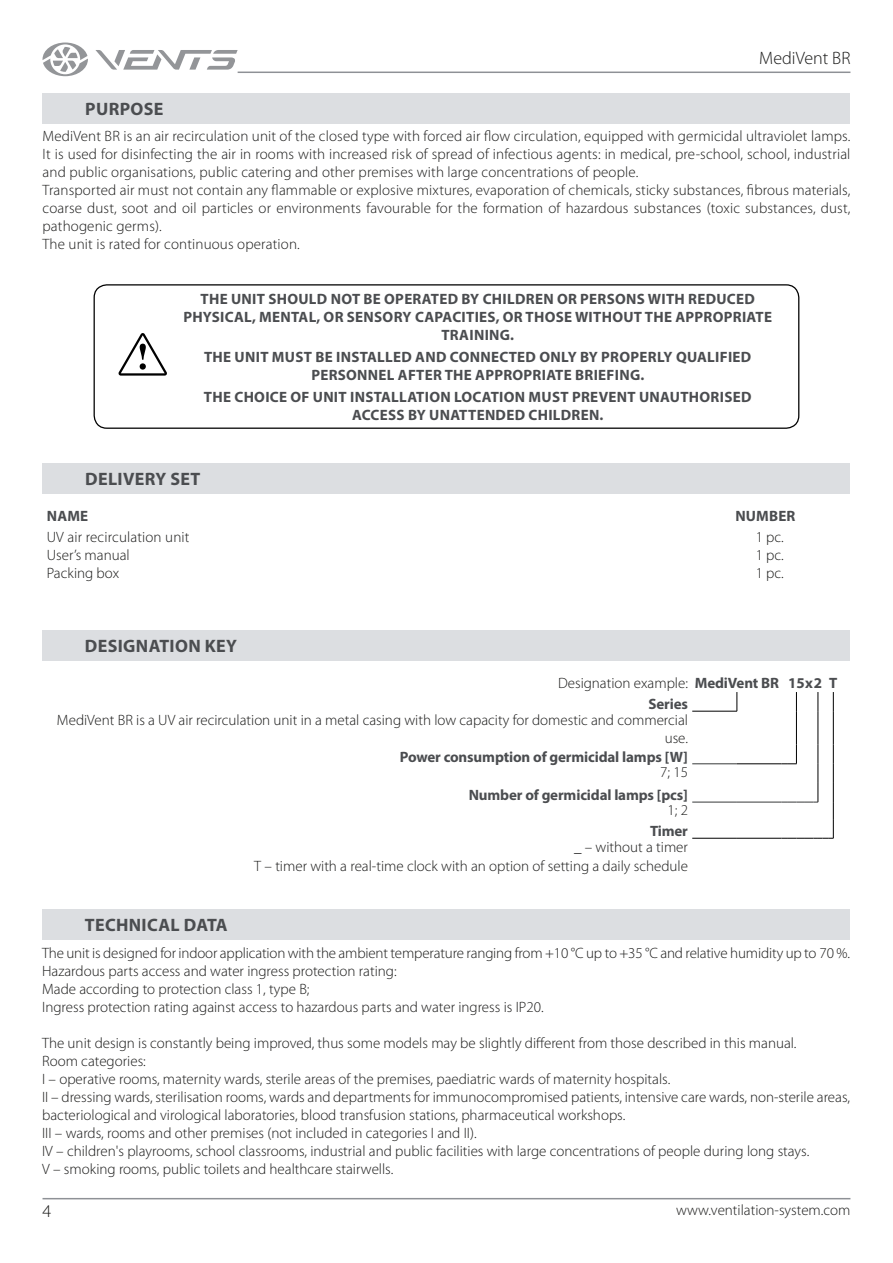
<style>
.page{position:relative;width:893px;height:1263px;background:#fff}
.page>*{position:absolute;margin:0;border:0;box-sizing:border-box;transform-origin:0 0}
.t1{font:700 18px "Myriad Pro";letter-spacing:.02em;color:#4b4d50}
.t2{font:300 18px "Myriad Pro";color:#1a1a19}
.t3{font:300 15px/18px "Myriad Pro";color:#1a1a19}
.t4{font:700 15px/18px "Myriad Pro";letter-spacing:.02em;color:#4b4d50;text-align:center}
.t5{font:700 15px "Myriad Pro";letter-spacing:-.01em;color:#4b4d50}
.s1{font-weight:300;color:#1a1a19}
</style>
<div class="page">
<hr style="left:43px;top:1198px;width:807px;height:1px;background:#8e9196">
<hr style="left:238px;top:72px;width:612px;height:1px;background:#8e9196">
<svg style="left:95px;top:50px;width:143px;height:20px"></svg>
<svg style="left:43px;top:43px;width:45px;height:33px"></svg>
<div style="left:43px;top:93px;width:807px;height:31px;background:#dcdee1"></div>
<div style="left:43px;top:463px;width:807px;height:31px;background:#dcdee1"></div>
<div style="left:42px;top:630px;width:808px;height:30px;background:#dcdee1"></div>
<div style="left:94px;top:284px;width:705px;height:145px;border:1px solid #000;border-radius:13px"></div>
<svg style="left:118px;top:333px;width:49px;height:43px"></svg>
<svg style="left:737px;top:692px;width:1px;height:19px"></svg>
<svg style="left:796px;top:692px;width:1px;height:19px"></svg>
<hr style="left:796px;top:711px;width:1px;height:34px;background:#000">
<hr style="left:692px;top:763px;width:45px;height:1px;background:#37393a">
<hr style="left:692px;top:802px;width:45px;height:1px;background:#37393a">
<hr style="left:737px;top:802px;width:44px;height:1px;background:#37393a">
<hr style="left:737px;top:763px;width:44px;height:1px;background:#000">
<svg style="left:818px;top:692px;width:1px;height:19px"></svg>
<hr style="left:818px;top:711px;width:1px;height:34px;background:#000">
<hr style="left:692px;top:711px;width:45px;height:1px;background:#000">
<svg style="left:833px;top:692px;width:1px;height:19px"></svg>
<hr style="left:833px;top:711px;width:1px;height:34px;background:#000">
<hr style="left:692px;top:838px;width:45px;height:1px;background:#000">
<hr style="left:737px;top:838px;width:44px;height:1px;background:#000">
<svg style="left:781px;top:745px;width:53px;height:94px"></svg>
<div style="left:42px;top:909px;width:808px;height:31px;background:#dcdee1"></div>
<p class="t2" style="left:759px;top:48px;width:93px">MediVent BR</p>
<p class="t1" style="left:85px;top:97px;width:80px">PURPOSE</p>
<p class="t3" style="left:43px;top:128px;width:809px">MediVent BR is an air recirculation unit of the closed type with forced air flow circulation, equipped with germicidal ultraviolet lamps.<br>It is used for disinfecting the air in rooms with increased risk of spread of infectious agents: in medical, pre-school, school, industrial and public organisations, public catering and other premises with large concentrations of people.<br>Transported air must not contain any flammable or explosive mixtures, evaporation of chemicals, sticky substances, fibrous materials, coarse dust, soot and oil particles or environments favourable for the formation of hazardous substances (toxic substances, dust, pathogenic germs).<br>The unit is rated for continuous operation.</p>
<p class="t4" style="left:183px;top:289px;width:590px">THE UNIT SHOULD NOT BE OPERATED BY CHILDREN OR PERSONS WITH REDUCED<br>PHYSICAL, MENTAL, OR SENSORY CAPACITIES, OR THOSE WITHOUT THE APPROPRIATE<br>TRAINING.</p>
<p class="t4" style="left:204px;top:348px;width:549px">THE UNIT MUST BE INSTALLED AND CONNECTED ONLY BY PROPERLY QUALIFIED<br>PERSONNEL AFTER THE APPROPRIATE BRIEFING.</p>
<p class="t4" style="left:204px;top:388px;width:549px">THE CHOICE OF UNIT INSTALLATION LOCATION MUST PREVENT UNAUTHORISED<br>ACCESS BY UNATTENDED CHILDREN.</p>
<p class="t1" style="left:85px;top:467px;width:117px">DELIVERY SET</p>
<p class="t4" style="left:47px;top:506px;width:43px">NAME</p>
<p class="t4" style="left:735px;top:506px;width:61px">NUMBER</p>
<p class="t3" style="left:47px;top:528px;width:144px">UV air recirculation unit</p>
<p class="t3" style="left:756px;top:528px;width:30px">1 pc.</p>
<p class="t3" style="left:47px;top:546px;width:84px">User’s manual</p>
<p class="t3" style="left:756px;top:546px;width:30px">1 pc.</p>
<p class="t3" style="left:47px;top:564px;width:74px">Packing box</p>
<p class="t3" style="left:756px;top:564px;width:30px">1 pc.</p>
<p class="t1" style="left:85px;top:634px;width:154px">DESIGNATION KEY</p>
<p class="t4" style="left:648px;top:672px;width:191px;line-height:21.3px;text-align:left;text-indent:-90px"><span class="s1">Designation example:</span> MediVent BR 15x2 T<br>Series</p>
<p class="t3" style="left:57px;top:711px;width:633px;text-align:right">MediVent BR is a UV air recirculation unit in a metal casing with low capacity for domestic and commercial use.</p>
<p class="t5" style="left:400px;top:747px;width:290px">Power consumption of germicidal lamps [W]</p>
<p class="t3" style="left:660px;top:763px;width:29px">7; 15</p>
<p class="t5" style="left:469px;top:785px;width:221px">Number of germicidal lamps [pcs]</p>
<p class="t3" style="left:667px;top:802px;width:22px">1; 2</p>
<p class="t4" style="left:650px;top:821px;width:39px">Timer</p>
<p class="t3" style="left:254px;top:837px;width:435px;line-height:19.2px;text-align:right">_ – without a timer<br>T – timer with a real-time clock with an option of setting a daily schedule</p>
<p class="t1" style="left:85px;top:913px;width:144px">TECHNICAL DATA</p>
<p class="t3" style="left:42px;top:944px;width:809px">The unit is designed for indoor application with the ambient temperature ranging from +10 °C up to +35 °C and relative humidity up to 70 %.<br>Hazardous parts access and water ingress protection rating:<br>Made according to protection class 1, type B;<br>Ingress protection rating against access to hazardous parts and water ingress is IP20.</p>
<p class="t3" style="left:42px;top:1034px;width:809px">The unit design is constantly being improved, thus some models may be slightly different from those described in this manual.<br>Room categories:<br>I – operative rooms, maternity wards, sterile areas of the premises, paediatric wards of maternity hospitals.<br>II – dressing wards, sterilisation rooms, wards and departments for immunocompromised patients, intensive care wards, non-sterile areas, bacteriological and virological laboratories, blood transfusion stations, pharmaceutical workshops.<br>III – wards, rooms and other premises (not included in categories I and II).<br>IV – children's playrooms, school classrooms, industrial and public facilities with large concentrations of people during long stays.<br>V – smoking rooms, public toilets and healthcare stairwells.</p>
<p class="t2" style="left:43px;top:1201px;width:10px">4</p>
<p class="t3" style="left:676px;top:1201px;width:176px">www.ventilation-system.com</p>
</div>
